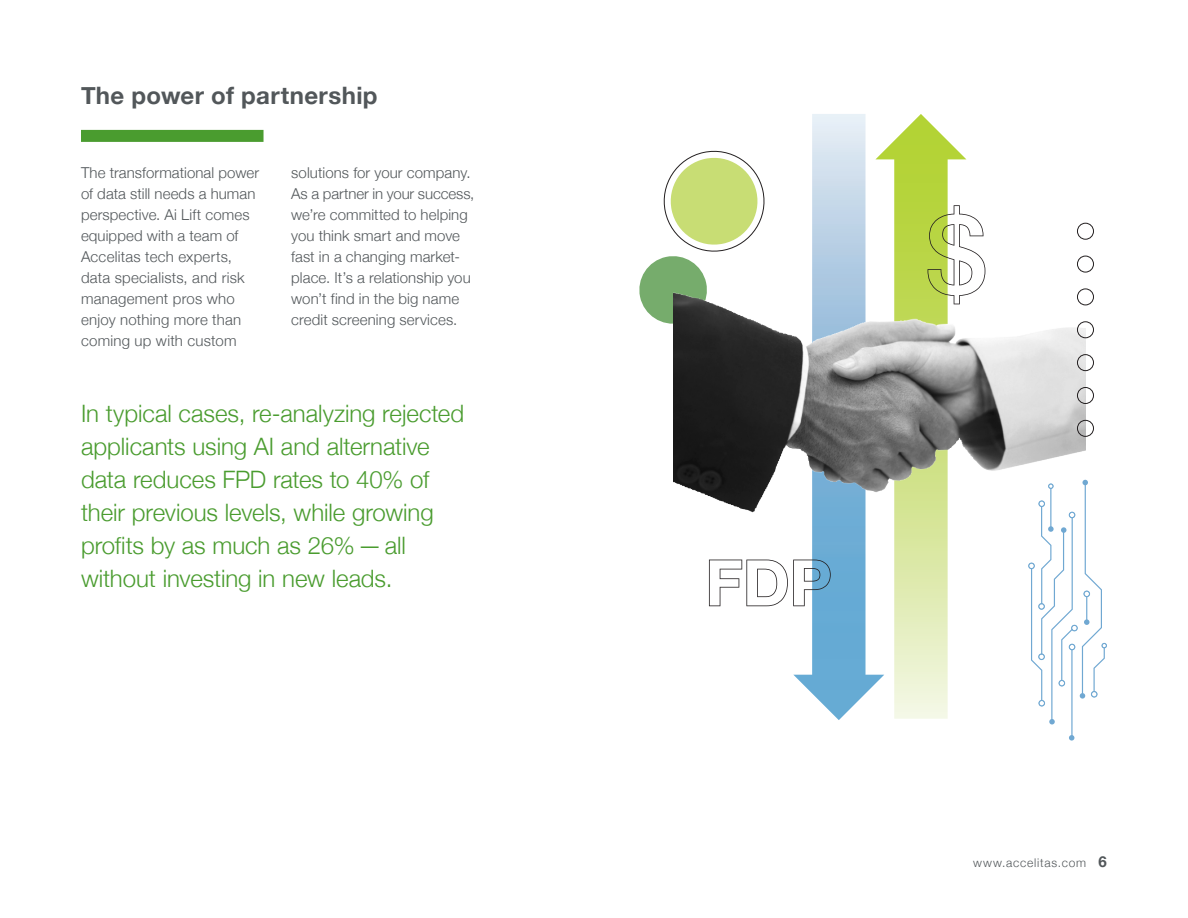
<style>
.page{position:relative;width:1188px;height:918px;background:#fff}
.page>*{position:absolute;margin:0;border:0;box-sizing:border-box;transform-origin:0 0}
.t1{font:300 24px/33px "Helvetica Neue";color:#4a9c2f}
.t2{font:700 24px "Helvetica Neue";letter-spacing:.015em;color:#52575a}
.t3{font:300 15px/21px "Helvetica Neue";letter-spacing:.01em;color:#52575a}
.t4{font:300 12px "Helvetica Neue";letter-spacing:.065em;color:#52575a}
.s1{font-weight:700;font-size:15px}
</style>
<div class="page">
<div style="left:81px;top:130px;width:183px;height:12px;background:#4a9c2f"></div>
<svg style="left:793px;top:114px;width:82px;height:606px"></svg>
<svg style="left:875px;top:114px;width:91px;height:605px"></svg>
<svg style="left:709px;top:560px;width:122px;height:46px"></svg>
<svg style="left:639px;top:150px;width:126px;height:174px"></svg>
<img style="left:673px;top:258px;width:412px;height:259px">
<svg style="left:1069px;top:735px;width:5px;height:6px"></svg>
<hr style="left:1071px;top:649px;width:2px;height:89px;background:#70a8d2">
<svg style="left:1028px;top:480px;width:79px;height:244px"></svg>
<div style="left:1077px;top:256px;width:17px;height:16px;border:1px solid #231f20;border-radius:50%"></div>
<div style="left:1077px;top:289px;width:17px;height:16px;border:1px solid #231f20;border-radius:50%"></div>
<div style="left:1077px;top:223px;width:17px;height:17px;border:1px solid #231f20;border-radius:50%"></div>
<div style="left:1077px;top:321px;width:17px;height:17px;border:1px solid #231f20;border-radius:50%"></div>
<div style="left:1077px;top:354px;width:17px;height:17px;border:1px solid #231f20;border-radius:50%"></div>
<div style="left:1077px;top:387px;width:17px;height:17px;border:1px solid #231f20;border-radius:50%"></div>
<div style="left:1077px;top:420px;width:17px;height:17px;border:1px solid #231f20;border-radius:50%"></div>
<svg style="left:927px;top:205px;width:58px;height:99px"></svg>
<h1 class="t2" style="left:81px;top:77px;width:298px">The power of partnership</h1>
<p class="t3" style="left:81px;top:161px;width:180px">The transformational power of data still needs a human perspective. Ai Lift comes equipped with a team of<br>Accelitas tech experts, data specialists, and risk management pros who enjoy nothing more than coming up with custom</p>
<p class="t3" style="left:291px;top:161px;width:185px">solutions for your company.<br>As a partner in your success, we’re committed to helping you think smart and move fast in a changing market&shy;place. It’s a relationship you won’t find in the big name credit screening services.</p>
<h1 class="t1" style="left:81px;top:396px;width:385px">In typical cases, re-analyzing rejected applicants using AI and alternative data reduces FPD rates to 40% of their previous levels, while growing profits by as much as 26% — all without investing in new leads.</h1>
<p class="t4" style="left:973px;top:853px;width:135px">www.accelitas.com <span class="s1">6</span></p>
</div>
